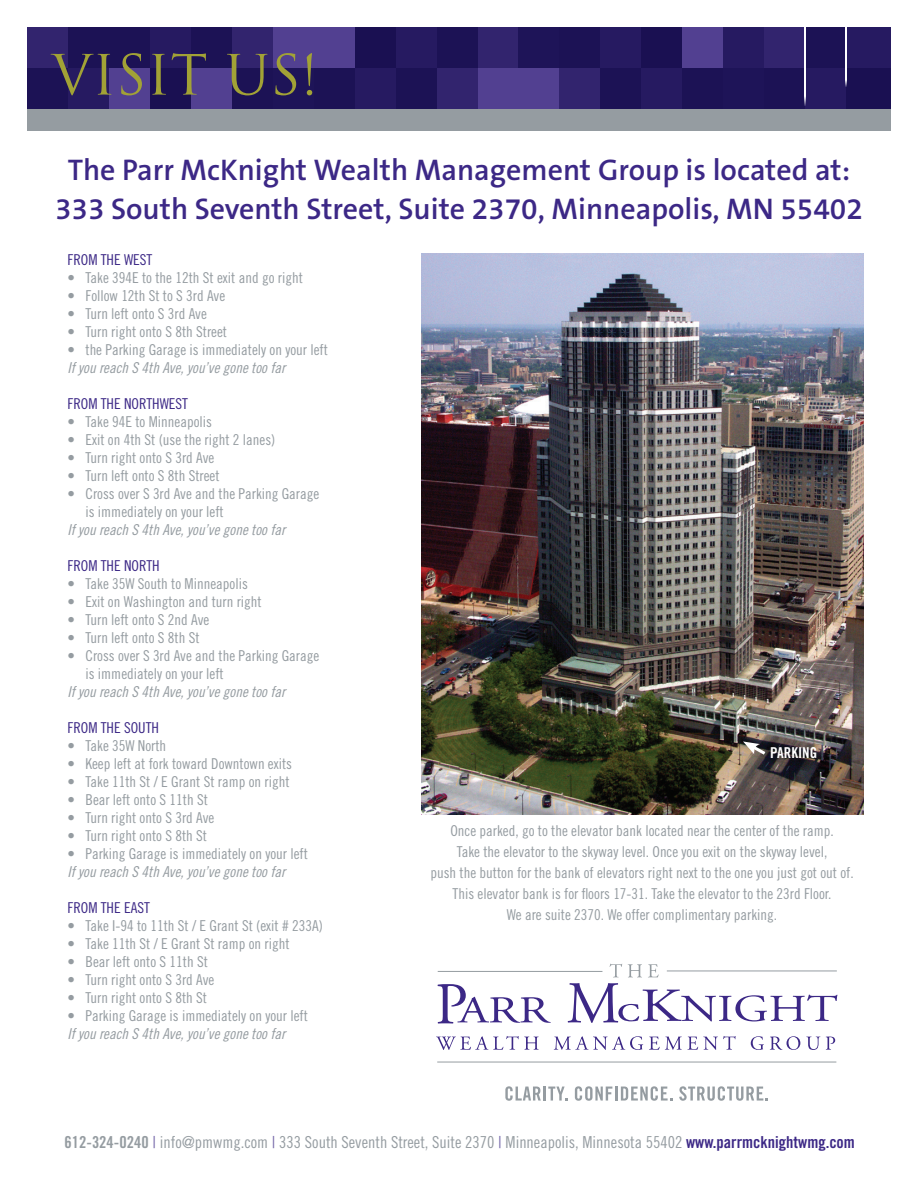
<style>
.page{position:relative;width:918px;height:1188px;background:#fff}
.page>*{position:absolute;margin:0;border:0;box-sizing:border-box;transform-origin:0 0}
.t1{font:54px "Trajan Pro";color:#a2a236}
.t2{font:600 30px/39px "The Sans B6";color:#3c2886;text-align:center}
.t3{font:16.5px "Trade Gothic Cond Eighteen";color:#959ca1}
.t4{font:15px/21px "Trade Gothic Cond Eighteen";color:#959ca1}
.t5{font:15px "Trade Gothic Cond Eighteen Obl";color:#959ca1}
.t6{font:15px "Trade Gothic Cond Eighteen";color:#3c2886}
.t7{font:15px "Trade Gothic Bold Cond Twenty";color:#fff}
.s1{font-family:"Trade Gothic Bold Cond Twenty"}
.s2{color:#786bab}
.s3{font-family:"Trade Gothic Bold Cond Twenty";color:#3c2886}
</style>
<div class="page">
<svg style="left:27px;top:27px;width:864px;height:82px;background:#2a1e65"></svg>
<hr style="left:845px;top:10px;width:2px;height:77px;background:#fff">
<hr style="left:805px;top:0;width:1px;height:106px;background:#fff">
<div style="left:27px;top:109px;width:864px;height:21px;background:#959ca1"></div>
<svg style="left:436px;top:1036px;width:103px;height:14px"></svg>
<svg style="left:554px;top:1036px;width:89px;height:14px"></svg>
<svg style="left:649px;top:1036px;width:87px;height:14px"></svg>
<svg style="left:751px;top:1036px;width:13px;height:14px"></svg>
<svg style="left:770px;top:1036px;width:30px;height:14px"></svg>
<svg style="left:807px;top:1037px;width:13px;height:13px"></svg>
<svg style="left:826px;top:1037px;width:9px;height:13px"></svg>
<svg style="left:437px;top:984px;width:114px;height:40px"></svg>
<svg style="left:610px;top:964px;width:12px;height:13px"></svg>
<svg style="left:628px;top:964px;width:14px;height:13px"></svg>
<svg style="left:648px;top:964px;width:11px;height:13px"></svg>
<hr style="left:438px;top:971px;width:164px;height:1px;background:#959ca1">
<hr style="left:667px;top:970px;width:170px;height:1px;background:#959ca1">
<hr style="left:437px;top:1062px;width:399px;height:1px;background:#959ca1">
<svg style="left:568px;top:983px;width:269px;height:40px"></svg>
<svg style="left:505px;top:1086px;width:62px;height:15px"></svg>
<svg style="left:575px;top:1086px;width:37px;height:15px"></svg>
<hr style="left:615px;top:1087px;width:3px;height:14px;background:#959ca1">
<svg style="left:621px;top:1086px;width:51px;height:15px"></svg>
<svg style="left:679px;top:1086px;width:89px;height:15px"></svg>
<img style="left:421px;top:254px;width:443px;height:560px">
<svg style="left:743px;top:741px;width:26px;height:16px"></svg>
<h1 class="t1" style="left:52px;top:41px;width:268px">VISIT US!</h1>
<h2 class="t2" style="left:55px;top:151px;width:809px">The Parr McKnight Wealth Management Group is located at:<br>333 South Seventh Street, Suite 2370, Minneapolis, MN 55402</h2>
<p class="t6" style="left:68px;top:250px;width:86px">FROM THE WEST</p>
<p class="t4" style="left:68px;top:267px;width:237px">• Take 394E to the 12th St exit and go right</p>
<p class="t4" style="left:68px;top:285px;width:159px">• Follow 12th St to S 3rd Ave</p>
<p class="t4" style="left:68px;top:303px;width:141px">• Turn left onto S 3rd Ave</p>
<p class="t4" style="left:68px;top:321px;width:161px">• Turn right onto S 8th Street</p>
<p class="t4" style="left:68px;top:339px;width:262px">• the Parking Garage is immediately on your left</p>
<p class="t5" style="left:68px;top:358px;width:219px">If you reach S 4th Ave, you’ve gone too far</p>
<p class="t6" style="left:68px;top:394px;width:122px">FROM THE NORTHWEST</p>
<p class="t4" style="left:68px;top:411px;width:146px">• Take 94E to Minneapolis</p>
<p class="t4" style="left:68px;top:429px;width:209px">• Exit on 4th St (use the right 2 lanes)</p>
<p class="t4" style="left:68px;top:447px;width:148px">• Turn right onto S 3rd Ave</p>
<p class="t4" style="left:68px;top:465px;width:154px">• Turn left onto S 8th Street</p>
<p class="t4" style="left:86px;top:484px;width:235px;line-height:18px;text-indent:-18px">• Cross over S 3rd Ave and the Parking Garage is immediately on your left</p>
<p class="t5" style="left:68px;top:520px;width:219px">If you reach S 4th Ave, you’ve gone too far</p>
<p class="t6" style="left:68px;top:556px;width:94px">FROM THE NORTH</p>
<p class="t4" style="left:68px;top:573px;width:182px">• Take 35W South to Minneapolis</p>
<p class="t4" style="left:68px;top:591px;width:196px">• Exit on Washington and turn right</p>
<p class="t4" style="left:68px;top:609px;width:143px">• Turn left onto S 2nd Ave</p>
<p class="t4" style="left:68px;top:627px;width:134px">• Turn left onto S 8th St</p>
<p class="t4" style="left:86px;top:646px;width:235px;line-height:18px;text-indent:-18px">• Cross over S 3rd Ave and the Parking Garage is immediately on your left</p>
<p class="t5" style="left:68px;top:682px;width:219px">If you reach S 4th Ave, you’ve gone too far</p>
<p class="t6" style="left:68px;top:718px;width:93px">FROM THE SOUTH</p>
<p class="t4" style="left:68px;top:735px;width:100px">• Take 35W North</p>
<p class="t4" style="left:68px;top:753px;width:226px">• Keep left at fork toward Downtown exits</p>
<p class="t4" style="left:68px;top:771px;width:224px">• Take 11th St / E Grant St ramp on right</p>
<p class="t4" style="left:68px;top:789px;width:142px">• Bear left onto S 11th St</p>
<p class="t4" style="left:68px;top:807px;width:148px">• Turn right onto S 3rd Ave</p>
<p class="t4" style="left:68px;top:825px;width:141px">• Turn right onto S 8th St</p>
<p class="t4" style="left:68px;top:843px;width:242px">• Parking Garage is immediately on your left</p>
<p class="t5" style="left:68px;top:862px;width:219px">If you reach S 4th Ave, you’ve gone too far</p>
<p class="t6" style="left:68px;top:898px;width:84px">FROM THE EAST</p>
<p class="t4" style="left:68px;top:915px;width:257px">• Take I-94 to 11th St / E Grant St (exit # 233A)</p>
<p class="t4" style="left:68px;top:933px;width:224px">• Take 11th St / E Grant St ramp on right</p>
<p class="t4" style="left:68px;top:951px;width:142px">• Bear left onto S 11th St</p>
<p class="t4" style="left:68px;top:969px;width:148px">• Turn right onto S 3rd Ave</p>
<p class="t4" style="left:68px;top:987px;width:141px">• Turn right onto S 8th St</p>
<p class="t4" style="left:68px;top:1005px;width:242px">• Parking Garage is immediately on your left</p>
<p class="t5" style="left:68px;top:1024px;width:219px">If you reach S 4th Ave, you’ve gone too far</p>
<p class="t7" style="left:770px;top:744px;width:49px">PARKING</p>
<p class="t4" style="left:430px;top:820px;width:425px;text-align:center">Once parked, go to the elevator bank located near the center of the ramp.<br>Take the elevator to the skyway level. Once you exit on the skyway level,<br>push the button for the bank of elevators right next to the one you just got out of.<br>This elevator bank is for floors 17-31. Take the elevator to the 23rd Floor.<br>We are suite 2370. We offer complimentary parking.</p>
<p class="t3" style="left:65px;top:1133px;width:792px"><span class="s1">612-324-0240</span> <span class="s2">|</span> info@pmwmg.com <span class="s2">|</span> 333 South Seventh Street, Suite 2370 <span class="s2">|</span> Minneapolis, Minnesota 55402 <span class="s3">www.parrmcknightwmg.com</span></p>
</div>
